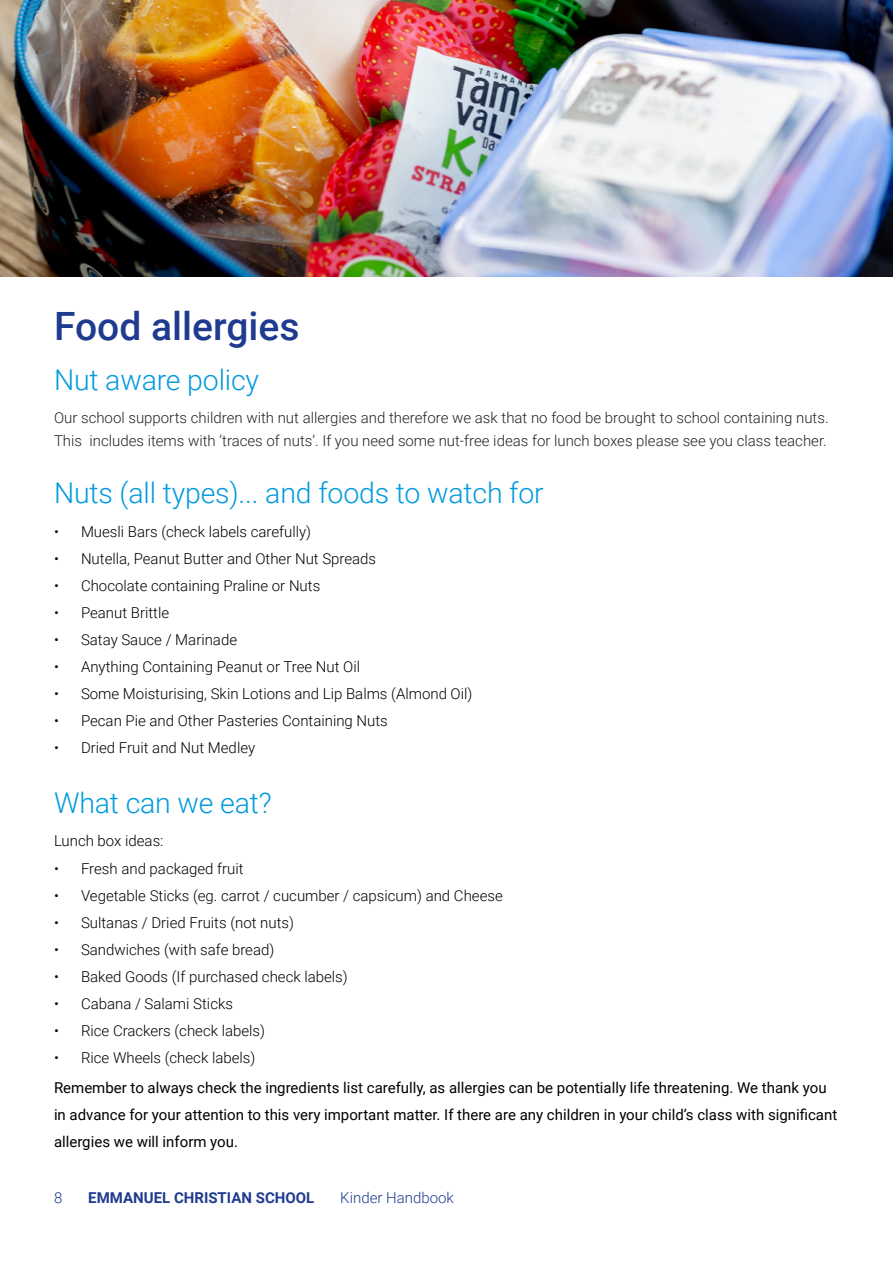
<style>
.page{position:relative;width:893px;height:1263px;background:#fff}
.page>*{position:absolute;margin:0;border:0;box-sizing:border-box;transform-origin:0 0}
.t1{font:500 39px "Roboto";color:#1f3b90}
.t2{font:300 28.5px "Roboto";letter-spacing:-.005em;color:#009ade}
.t3{font:300 15px "Roboto";color:#000}
.t4{font:15px/27px "Roboto";color:#000}
.t5{font:300 15px/22.5px "Roboto";color:#212322}
.t6{font:700 15px "Roboto";color:#1f3b90}
.t7{font:300 15px "Roboto";color:#1f3b90}
</style>
<div class="page">
<img style="left:0;top:0;width:893px;height:276px">
<h1 class="t1" style="left:54px;top:299px;width:247px">Food allergies</h1>
<h2 class="t2" style="left:54px;top:360px;width:207px">Nut aware policy</h2>
<p class="t5" style="left:54px;top:406px;width:776px">Our school supports children with nut allergies and therefore we ask that no food be brought to school containing nuts.<br>This includes items with ‘traces of nuts’. If you need some nut-free ideas for lunch boxes please see you class teacher.</p>
<h2 class="t2" style="left:54px;top:473px;width:491px">Nuts (all types)... and foods to watch for</h2>
<p class="t3" style="left:54px;top:521px;width:259px">• Muesli Bars (check labels carefully)</p>
<p class="t3" style="left:54px;top:548px;width:324px">• Nutella, Peanut Butter and Other Nut Spreads</p>
<p class="t3" style="left:54px;top:575px;width:268px">• Chocolate containing Praline or Nuts</p>
<p class="t3" style="left:54px;top:602px;width:117px">• Peanut Brittle</p>
<p class="t3" style="left:54px;top:629px;width:185px">• Satay Sauce / Marinade</p>
<p class="t3" style="left:54px;top:656px;width:308px">• Anything Containing Peanut or Tree Nut Oil</p>
<p class="t3" style="left:54px;top:683px;width:420px">• Some Moisturising, Skin Lotions and Lip Balms (Almond Oil)</p>
<p class="t3" style="left:54px;top:710px;width:335px">• Pecan Pie and Other Pasteries Containing Nuts</p>
<p class="t3" style="left:54px;top:737px;width:203px">• Dried Fruit and Nut Medley</p>
<h2 class="t2" style="left:54px;top:783px;width:219px">What can we eat?</h2>
<p class="t3" style="left:54px;top:830px;width:111px">Lunch box ideas:</p>
<p class="t3" style="left:54px;top:858px;width:191px">• Fresh and packaged fruit</p>
<p class="t3" style="left:54px;top:885px;width:450px">• Vegetable Sticks (eg. carrot / cucumber / capsicum) and Cheese</p>
<p class="t3" style="left:54px;top:912px;width:241px">• Sultanas / Dried Fruits (not nuts)</p>
<p class="t3" style="left:54px;top:939px;width:222px">• Sandwiches (with safe bread)</p>
<p class="t3" style="left:54px;top:966px;width:295px">• Baked Goods (If purchased check labels)</p>
<p class="t3" style="left:54px;top:993px;width:180px">• Cabana / Salami Sticks</p>
<p class="t3" style="left:54px;top:1020px;width:213px">• Rice Crackers (check labels)</p>
<p class="t3" style="left:54px;top:1047px;width:203px">• Rice Wheels (check labels)</p>
<p class="t4" style="left:54px;top:1074px;width:785px">Remember to always check the ingredients list carefully, as allergies can be potentially life threatening. We thank you in advance for your attention to this very important matter. If there are any children in your child’s class with significant allergies we will inform you.</p>
<p class="t7" style="left:54px;top:1187px;width:10px">8</p>
<p class="t6" style="left:88px;top:1187px;width:227px">EMMANUEL CHRISTIAN SCHOOL</p>
<p class="t7" style="left:340px;top:1187px;width:115px">Kinder Handbook</p>
</div>
